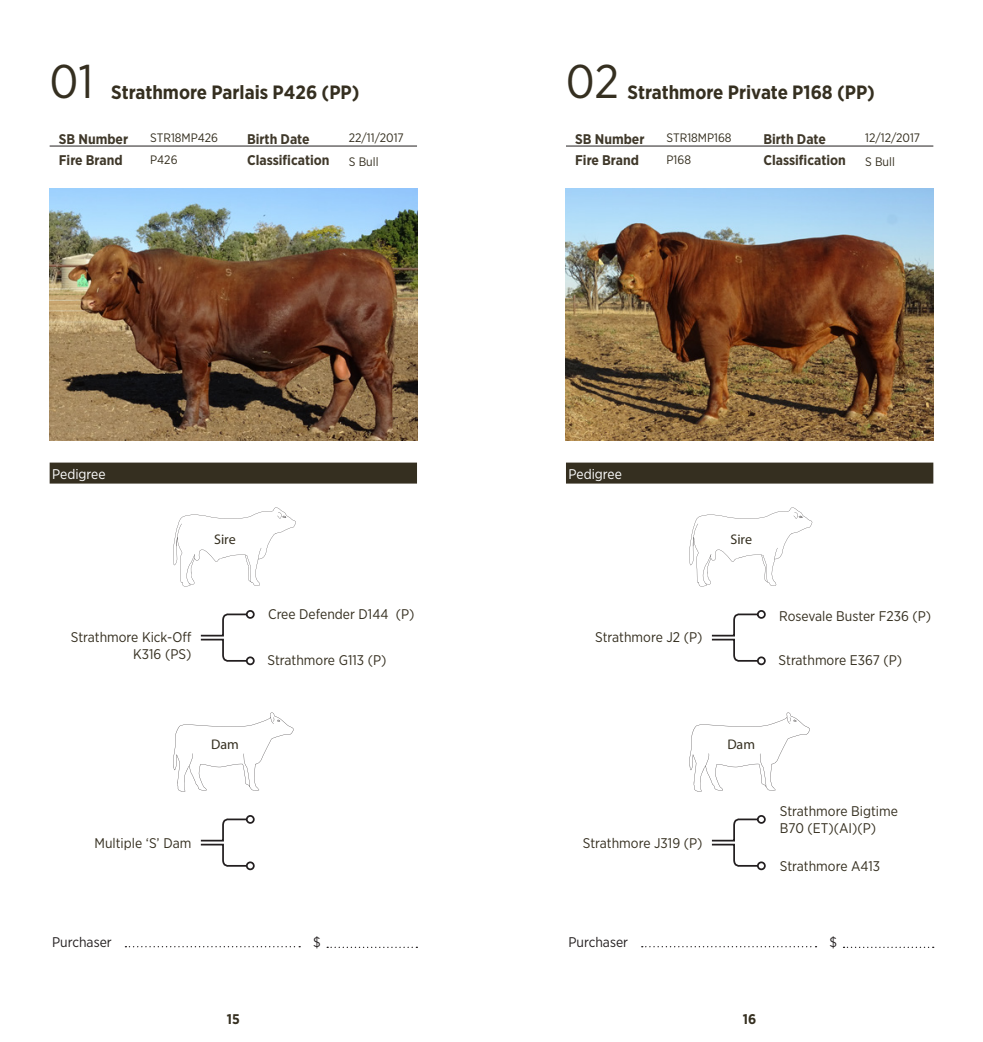
<style>
.page{position:relative;width:983px;height:1042px;background:#fff}
.page>*{position:absolute;margin:0;border:0;box-sizing:border-box;transform-origin:0 0}
.t1{font:47.25px "Gotham Narrow";color:#352f20}
.t2{font:700 19.25px "Gotham Narrow";color:#352f20}
.t3{font:14px/16.8px "Gotham Narrow";color:#352f20;text-align:right}
.t4{font:700 14px "Gotham Narrow";color:#3f382a}
.t5{font:14px "Gotham Narrow";color:#231f20}
.t6{font:14px "Gotham Narrow";color:#fff}
.t7{font:14px "Myriad Pro";color:#352f20}
.t8{font:700 14px "Gotham Narrow";color:#352f20}
.t9{font:12.25px "Gotham Narrow";color:#352f20}
</style>
<div class="page">
<img style="left:566px;top:189px;width:367px;height:252px">
<hr style="left:50px;top:146px;width:367px;height:1px;background:#231f20">
<svg style="left:200px;top:610px;width:55px;height:56px"></svg>
<svg style="left:200px;top:815px;width:55px;height:56px"></svg>
<svg style="left:125px;top:946px;width:175px;height:1px"></svg>
<svg style="left:327px;top:946px;width:90px;height:2px"></svg>
<img style="left:50px;top:189px;width:367px;height:252px">
<div style="left:50px;top:462px;width:367px;height:21px;background:#352f20"></div>
<svg style="left:173px;top:507px;width:123px;height:79px"></svg>
<svg style="left:173px;top:712px;width:120px;height:80px"></svg>
<svg style="left:711px;top:610px;width:55px;height:56px"></svg>
<svg style="left:711px;top:815px;width:55px;height:56px"></svg>
<hr style="left:566px;top:146px;width:367px;height:1px;background:#231f20">
<svg style="left:641px;top:946px;width:175px;height:1px"></svg>
<svg style="left:843px;top:946px;width:90px;height:2px"></svg>
<div style="left:566px;top:462px;width:367px;height:21px;background:#352f20"></div>
<svg style="left:689px;top:507px;width:123px;height:79px"></svg>
<svg style="left:689px;top:712px;width:120px;height:80px"></svg>
<p class="t1" style="left:50px;top:52px;width:45px">01</p>
<p class="t2" style="left:111px;top:80px;width:250px">Strathmore Parlais P426 (PP)</p>
<p class="t1" style="left:566px;top:52px;width:55px">02</p>
<p class="t2" style="left:627px;top:80px;width:249px">Strathmore Private P168 (PP)</p>
<p class="t4" style="left:59px;top:130px;width:71px">SB Number</p>
<p class="t4" style="left:59px;top:152px;width:65px">Fire Brand</p>
<p class="t9" style="left:150px;top:130px;width:69px">STR18MP426</p>
<p class="t9" style="left:150px;top:152px;width:29px">P426</p>
<p class="t4" style="left:247px;top:130px;width:64px">Birth Date</p>
<p class="t4" style="left:247px;top:152px;width:84px">Classification</p>
<p class="t9" style="left:349px;top:130px;width:57px">22/11/2017</p>
<p class="t9" style="left:349px;top:154px;width:31px">S Bull</p>
<p class="t4" style="left:575px;top:130px;width:71px">SB Number</p>
<p class="t4" style="left:575px;top:152px;width:65px">Fire Brand</p>
<p class="t9" style="left:666px;top:130px;width:67px">STR18MP168</p>
<p class="t9" style="left:666px;top:152px;width:26px">P168</p>
<p class="t4" style="left:763px;top:130px;width:64px">Birth Date</p>
<p class="t4" style="left:763px;top:152px;width:84px">Classification</p>
<p class="t9" style="left:864px;top:130px;width:57px">12/12/2017</p>
<p class="t9" style="left:864px;top:154px;width:31px">S Bull</p>
<p class="t6" style="left:52px;top:465px;width:55px">Pedigree</p>
<p class="t6" style="left:568px;top:465px;width:55px">Pedigree</p>
<p class="t7" style="left:214px;top:530px;width:23px">Sire</p>
<p class="t7" style="left:730px;top:530px;width:23px">Sire</p>
<p class="t3" style="left:71px;top:628px;width:122px">Strathmore Kick-Off<br>K316 (PS)</p>
<p class="t3" style="left:268px;top:606px;width:148px">Cree Defender D144 (P)</p>
<p class="t3" style="left:267px;top:651px;width:121px">Strathmore G113 (P)</p>
<p class="t3" style="left:595px;top:628px;width:109px">Strathmore J2 (P)</p>
<p class="t3" style="left:779px;top:607px;width:153px">Rosevale Buster F236 (P)</p>
<p class="t3" style="left:778px;top:651px;width:125px">Strathmore E367 (P)</p>
<p class="t7" style="left:211px;top:735px;width:29px">Dam</p>
<p class="t7" style="left:727px;top:735px;width:29px">Dam</p>
<p class="t3" style="left:779px;top:802px;width:120px;text-align:left">Strathmore Bigtime<br>B70 (ET)(AI)(P)</p>
<p class="t3" style="left:94px;top:834px;width:98px">Multiple ‘S’ Dam</p>
<p class="t3" style="left:582px;top:834px;width:121px">Strathmore J319 (P)</p>
<p class="t3" style="left:779px;top:857px;width:102px">Strathmore A413</p>
<p class="t5" style="left:52px;top:933px;width:61px">Purchaser</p>
<p class="t5" style="left:313px;top:933px;width:9px">$</p>
<p class="t5" style="left:568px;top:933px;width:61px">Purchaser</p>
<p class="t5" style="left:829px;top:933px;width:9px">$</p>
<p class="t8" style="left:227px;top:1010px;width:14px">15</p>
<p class="t8" style="left:742px;top:1010px;width:15px">16</p>
</div>
